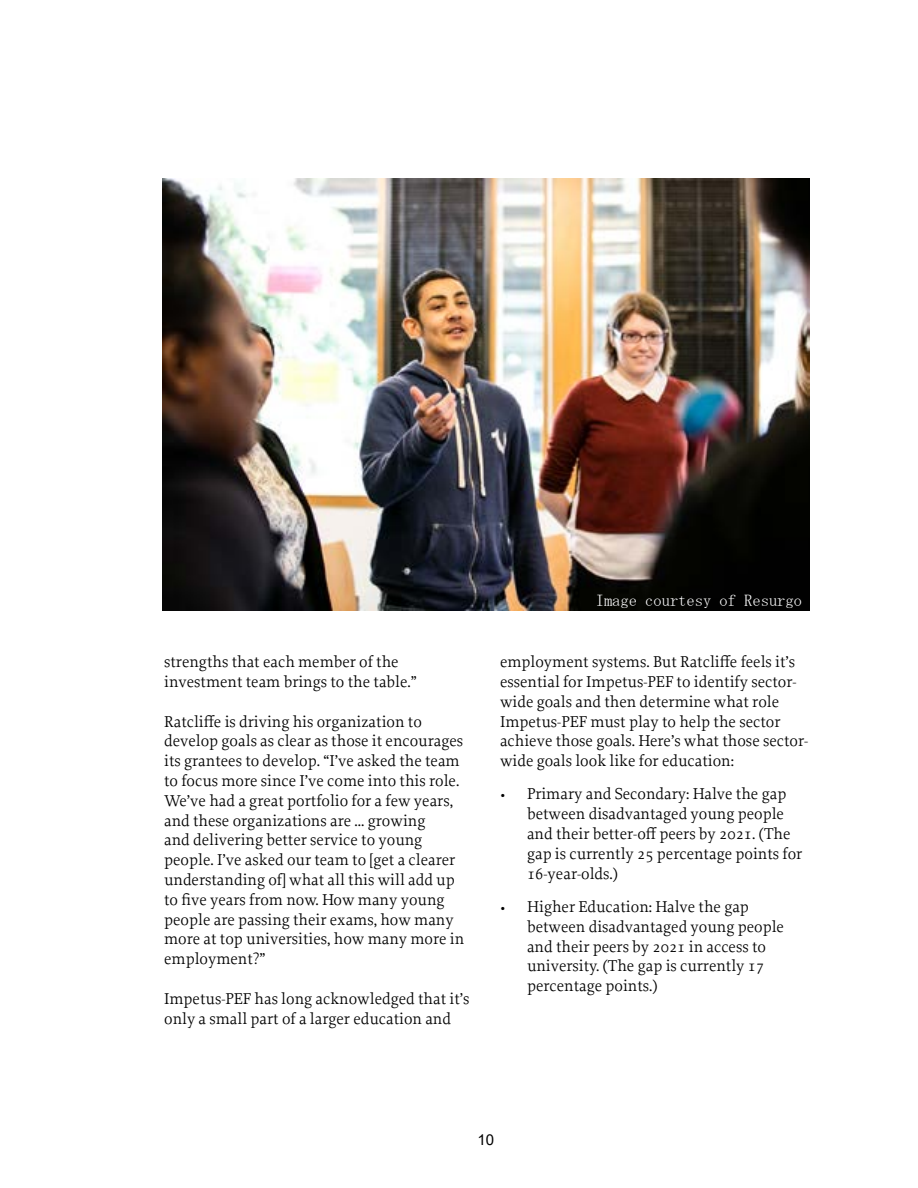
<style>
.page{position:relative;width:918px;height:1188px;background:#fff}
.page>*{position:absolute;margin:0;border:0;box-sizing:border-box;transform-origin:0 0}
.t1{font:16.5px/19.8px "Proforma";color:#000}
.t2{font:16.5px "MS Mincho";color:#fff}
.t3{font:15px "Arial";color:#000}
</style>
<div class="page">
<img style="left:162px;top:179px;width:648px;height:431px">
<p class="t1" style="left:164px;top:652px;width:254px">strengths that each member of the investment team brings to the table.”</p>
<p class="t1" style="left:164px;top:711px;width:302px">Ratcliffe is driving his organization to develop goals as clear as those it encourages its grantees to develop. “I’ve asked the team to focus more since I’ve come into this role.<br>We’ve had a great portfolio for a few years, and these organizations are ... growing<br>and delivering better service to young people. I’ve asked our team to [get a clearer understanding of] what all this will add up to five years from now. How many young people are passing their exams, how many more at top universities, how many more in employment?”</p>
<p class="t1" style="left:164px;top:988px;width:307px">Impetus-PEF has long acknowledged that it’s only a small part of a larger education and</p>
<p class="t2" style="left:596px;top:592px;width:208px">Image courtesy of Resurgo</p>
<p class="t1" style="left:500px;top:652px;width:310px">employment systems. But Ratcliffe feels it’s essential for Impetus-PEF to identify sector&shy;wide goals and then determine what role Impetus-PEF must play to help the sector achieve those goals. Here’s what those sector&shy;wide goals look like for education:</p>
<p class="t1" style="left:527px;top:784px;width:277px;text-indent:-27px">• Primary and Secondary: Halve the gap between disadvantaged young people and their better-off peers by 2021. (The gap is currently 25 percentage points for 16-year-olds.)</p>
<p class="t1" style="left:527px;top:896px;width:258px;text-indent:-27px">• Higher Education: Halve the gap between disadvantaged young people and their peers by 2021 in access to university. (The gap is currently 17 percentage points.)</p>
<p class="t3" style="left:478px;top:1129px;width:18px">10</p>
</div>
